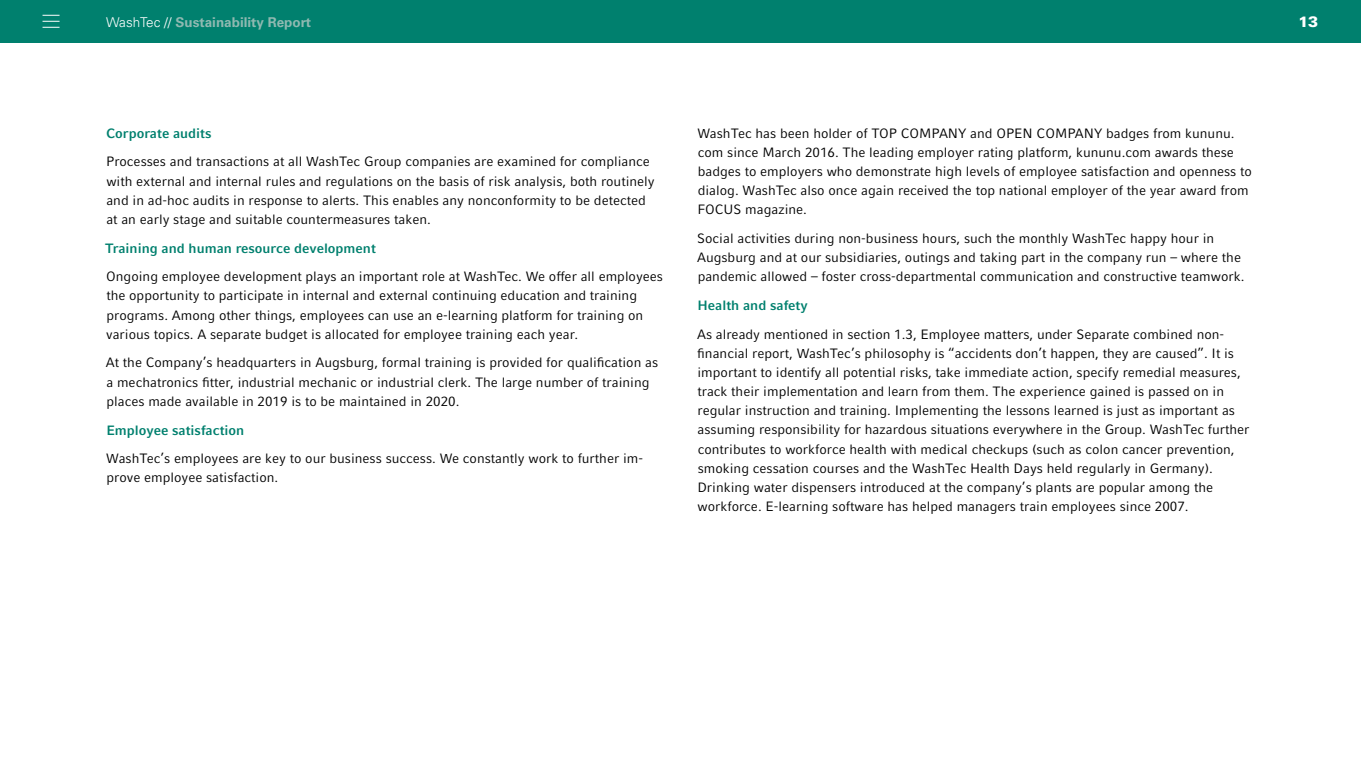
<style>
.page{position:relative;width:1361px;height:766px;background:#fff}
.page>*{position:absolute;margin:0;border:0;box-sizing:border-box;transform-origin:0 0}
.t1{font:900 15px "Univers LT";color:#fff}
.t2{font:13.5px/19.2px "Compatil Fact LT Pro";color:#000}
.t3{font:700 13.5px "Compatil Fact LT Pro";color:#00806e}
.t4{font:700 13.5px "Univers LT";color:#8fb9b1}
.s1{font-weight:300;color:#fff}
</style>
<div class="page">
<div style="left:0;top:0;width:1361px;height:43px;background:#00806e"></div>
<svg style="left:43px;top:15px;width:17px;height:13px"></svg>
<p class="t4" style="left:106px;top:14px;width:206px"><span class="s1">WashTec //</span> Sustainability Report</p>
<p class="t3" style="left:106px;top:125px;width:107px">Corporate audits</p>
<p class="t2" style="left:106px;top:152px;width:550px">Processes and transactions at all WashTec Group companies are examined for compliance with external and internal rules and regulations on the basis of risk analysis, both routinely and in ad-hoc audits in response to alerts. This enables any nonconformity to be detected at an early stage and suitable countermeasures taken.</p>
<p class="t3" style="left:105px;top:240px;width:272px">Training and human resource development</p>
<p class="t2" style="left:106px;top:267px;width:558px">Ongoing employee development plays an important role at WashTec. We offer all employees the opportunity to participate in internal and external continuing education and training programs. Among other things, employees can use an e-learning platform for training on various topics. A separate budget is allocated for employee training each year.</p>
<p class="t2" style="left:106px;top:353px;width:554px">At the Company’s headquarters in Augsburg, formal training is provided for qualification as a mechatronics fitter, industrial mechanic or industrial clerk. The large number of training places made available in 2019 is to be maintained in 2020.</p>
<p class="t3" style="left:106px;top:421px;width:140px">Employee satisfaction</p>
<p class="t2" style="left:106px;top:449px;width:538px">WashTec’s employees are key to our business success. We constantly work to further im&shy;prove employee satisfaction.</p>
<p class="t2" style="left:697px;top:123px;width:556px">WashTec has been holder of TOP COMPANY and OPEN COMPANY badges from kununu. com since March 2016. The leading employer rating platform, kununu.com awards these badges to employers who demonstrate high levels of employee satisfaction and openness to dialog. WashTec also once again received the top national employer of the year award from FOCUS magazine.</p>
<p class="t2" style="left:697px;top:229px;width:549px">Social activities during non-business hours, such the monthly WashTec happy hour in<br>Augsburg and at our subsidiaries, outings and taking part in the company run – where the pandemic allowed – foster cross-departmental communication and constructive teamwork.</p>
<p class="t3" style="left:697px;top:297px;width:112px">Health and safety</p>
<p class="t2" style="left:697px;top:324px;width:554px">As already mentioned in section 1.3, Employee matters, under Separate combined non&shy;financial report, WashTec’s philosophy is “accidents don’t happen, they are caused”. It is important to identify all potential risks, take immediate action, specify remedial measures, track their implementation and learn from them. The experience gained is passed on in regular instruction and training. Implementing the lessons learned is just as important as assuming responsibility for hazardous situations everywhere in the Group. WashTec further contributes to workforce health with medical checkups (such as colon cancer prevention, smoking cessation courses and the WashTec Health Days held regularly in Germany).<br>Drinking water dispensers introduced at the company’s plants are popular among the workforce. E-learning software has helped managers train employees since 2007.</p>
<p class="t1" style="left:1298px;top:12px;width:21px">13</p>
</div>
